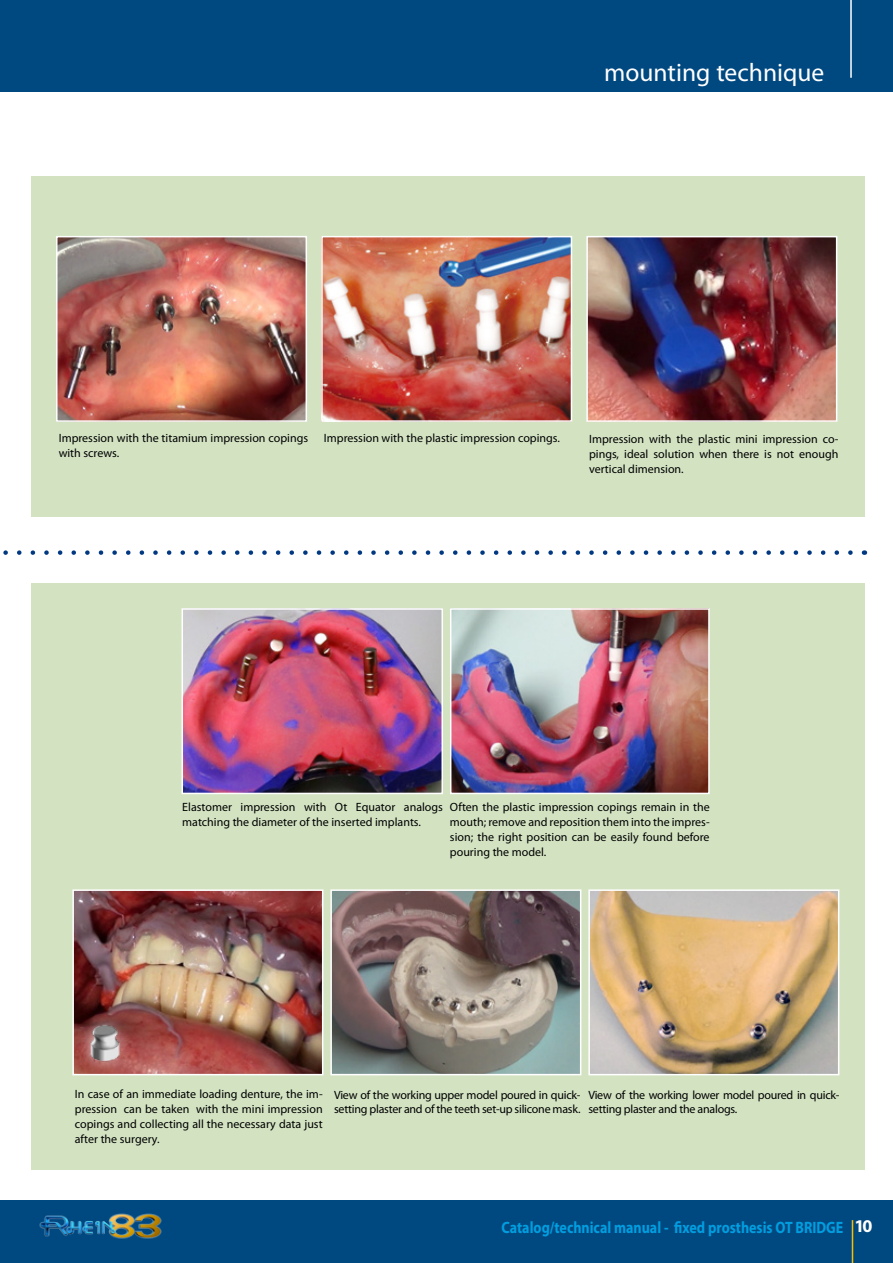
<style>
.page{position:relative;width:893px;height:1263px;background:#fff}
.page>*{position:absolute;margin:0;border:0;box-sizing:border-box;transform-origin:0 0}
.t1{font:25.5px "Myriad Pro";color:#fff}
.t2{font:700 18px "Myriad Pro";color:#fff}
.t3{font:700 16.5px "Myriad Pro";color:#009ee0;scale:.85 1}
.t4{font:12px/15px "Myriad Pro";color:#000;text-align:justify}
.t5{font:12px/14.4px "Myriad Pro";letter-spacing:-.02em;color:#000}
</style>
<div class="page">
<div style="left:1px;top:0;width:892px;height:92px;background:#004880"></div>
<hr style="left:0;top:0;width:1px;height:92px;background:#004880">
<div style="left:1px;top:1200px;width:892px;height:63px;background:#004880"></div>
<hr style="left:0;top:1200px;width:1px;height:63px;background:#004880">
<hr style="left:852px;top:1220px;width:1px;height:43px;background:#fabc00">
<img style="left:39px;top:1213px;width:123px;height:26px">
<hr style="left:850px;top:0;width:2px;height:78px;background:#fff">
<div style="left:31px;top:583px;width:834px;height:586px;background:#d3e3c2"></div>
<div style="left:31px;top:176px;width:834px;height:341px;background:#d3e3c2"></div>
<img style="left:324px;top:239px;width:245px;height:180px">
<div style="left:321px;top:236px;width:251px;height:186px;border:2px solid #fff"></div>
<img style="left:59px;top:239px;width:245px;height:180px">
<div style="left:56px;top:236px;width:251px;height:186px;border:2px solid #fff"></div>
<img style="left:589px;top:239px;width:245px;height:180px">
<div style="left:586px;top:236px;width:251px;height:186px;border:2px solid #fff"></div>
<img style="left:185px;top:611px;width:255px;height:180px">
<div style="left:182px;top:608px;width:261px;height:186px;border:2px solid #fff"></div>
<img style="left:453px;top:611px;width:254px;height:180px">
<div style="left:450px;top:608px;width:260px;height:186px;border:2px solid #fff"></div>
<img style="left:591px;top:892px;width:245px;height:180px">
<div style="left:588px;top:889px;width:251px;height:186px;border:2px solid #fff"></div>
<img style="left:333px;top:892px;width:245px;height:180px">
<div style="left:330px;top:889px;width:251px;height:186px;border:2px solid #fff"></div>
<img style="left:75px;top:892px;width:245px;height:180px">
<div style="left:72px;top:889px;width:251px;height:186px;border:2px solid #fff"></div>
<svg style="left:72px;top:997px;width:79px;height:79px;background:#8d4f4b"></svg>
<img style="left:83px;top:1024px;width:43px;height:47px">
<svg style="left:3px;top:550px;width:847px;height:5px"></svg>
<h1 class="t1" style="left:604px;top:56px;width:222px">mounting technique</h1>
<p class="t4" style="left:59px;top:431px;width:251px;line-height:14.4px">Impression with the titamium impression copings with screws.</p>
<p class="t4" style="left:324px;top:431px;width:238px">Impression with the plastic impression copings.</p>
<p class="t4" style="left:589px;top:432px;width:251px">Impression with the plastic mini impression co&shy;pings, ideal solution when there is not enough vertical dimension.</p>
<p class="t4" style="left:182px;top:800px;width:262px">Elastomer impression with Ot Equator analogs matching the diameter of the inserted implants.</p>
<p class="t4" style="left:450px;top:800px;width:261px">Often the plastic impression copings remain in the mouth; remove and reposition them into the impres&shy;sion; the right position can be easily found before pouring the model.</p>
<p class="t4" style="left:75px;top:1086px;width:249px">In case of an immediate loading denture, the im&shy;pression can be taken with the mini impression copings and collecting all the necessary data just after the surgery.</p>
<p class="t5" style="left:334px;top:1087px;width:248px">View of the working upper model poured in quick&shy;setting plaster and of the teeth set-up silicone mask.</p>
<p class="t5" style="left:588px;top:1087px;width:253px">View of the working lower model poured in quick&shy;setting plaster and the analogs.</p>
<h3 class="t3" style="left:502px;top:1216px;width:403px">Catalog/technical manual - fixed prosthesis OT BRIDGE</h3>
<h2 class="t2" style="left:854px;top:1214px;width:20px">10</h2>
</div>
